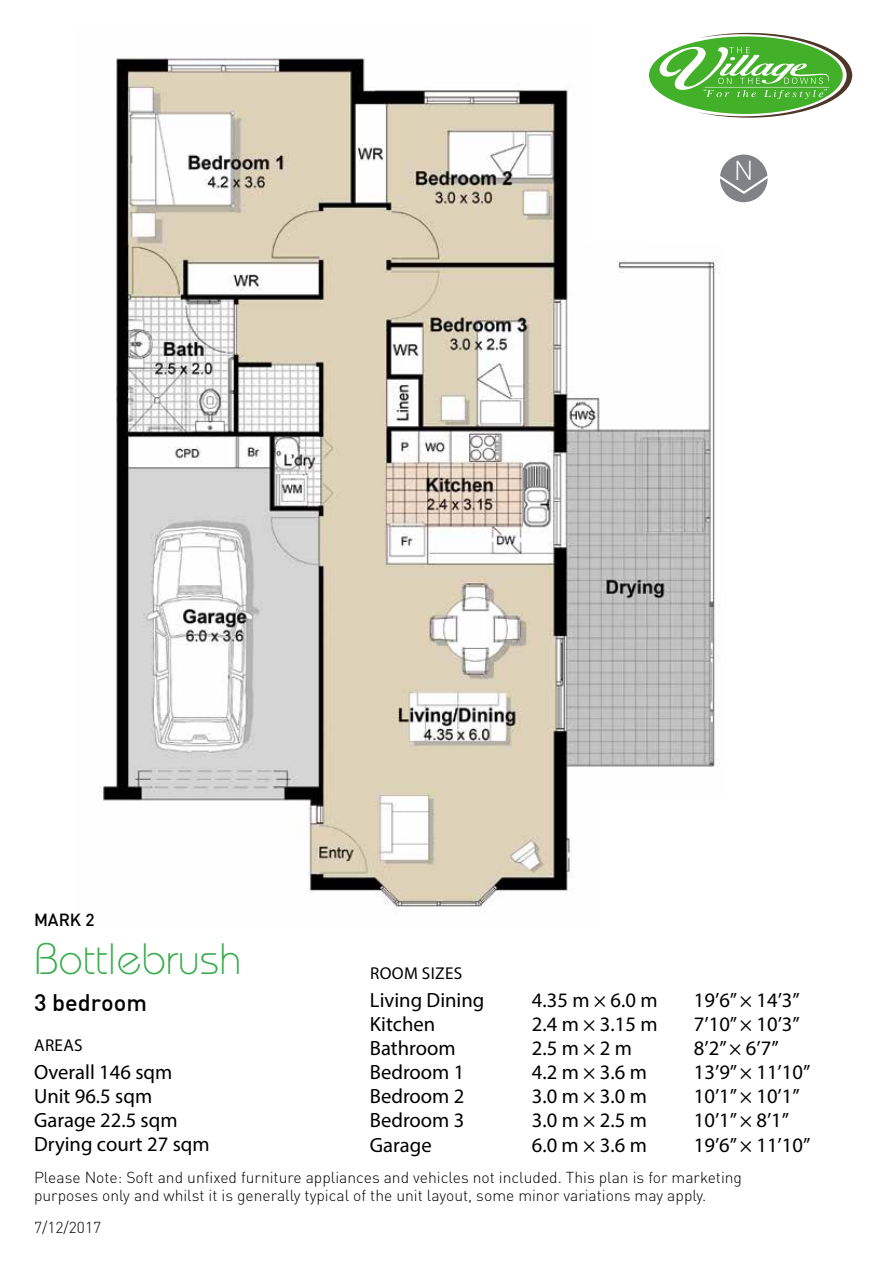
<style>
.page{position:relative;width:893px;height:1263px;background:#fff}
.page>*{position:absolute;margin:0;border:0;box-sizing:border-box;transform-origin:0 0}
.t1{font:300 43.95px "Bauhaus Std";color:#37ac49}
.t2{font:300 26.85px "DIN";color:#fff}
.t3{font:500 23.55px "DIN";color:#000}
.t4{font:20.55px/24px "Myriad Pro";color:#000}
.t5{font:17.25px "Myriad Pro";letter-spacing:.02em;color:#000}
.t6{font:500 17.25px "DIN";color:#000}
.t7{font:300 15.75px/18px "DIN Pro";color:#000}
</style>
<div class="page">
<div style="left:720px;top:155px;width:48px;height:47px;background:#808285;border-radius:50%"></div>
<svg style="left:725px;top:33px;width:127px;height:163px"></svg>
<img style="left:100px;top:34px;width:625px;height:874px">
<p class="t6" style="left:34px;top:909px;width:62px">MARK 2</p>
<h2 class="t2" style="left:734px;top:154px;width:21px">N</h2>
<h1 class="t1" style="left:34px;top:932px;width:209px">Bottlebrush</h1>
<p class="t3" style="left:34px;top:988px;width:115px">3 bedroom</p>
<p class="t5" style="left:34px;top:1035px;width:50px">AREAS</p>
<p class="t4" style="left:34px;top:1060px;width:177px">Overall 146 sqm<br>Unit 96.5 sqm<br>Garage 22.5 sqm<br>Drying court 27 sqm</p>
<p class="t5" style="left:370px;top:963px;width:94px">ROOM SIZES</p>
<p class="t4" style="left:370px;top:988px;width:116px">Living Dining</p>
<p class="t4" style="left:532px;top:988px;width:127px">4.35 m × 6.0 m</p>
<p class="t4" style="left:694px;top:988px;width:107px">19’6” × 14’3”</p>
<p class="t4" style="left:370px;top:1012px;width:67px">Kitchen</p>
<p class="t4" style="left:532px;top:1012px;width:127px">2.4 m × 3.15 m</p>
<p class="t4" style="left:694px;top:1012px;width:107px">7’10” × 10’3”</p>
<p class="t4" style="left:370px;top:1036px;width:87px">Bathroom</p>
<p class="t4" style="left:532px;top:1036px;width:102px">2.5 m × 2 m</p>
<p class="t4" style="left:694px;top:1036px;width:86px">8’2” × 6’7”</p>
<p class="t4" style="left:370px;top:1060px;width:96px">Bedroom 1</p>
<p class="t4" style="left:532px;top:1060px;width:117px">4.2 m × 3.6 m</p>
<p class="t4" style="left:694px;top:1060px;width:118px">13’9” × 11’10”</p>
<p class="t4" style="left:370px;top:1084px;width:96px">Bedroom 2</p>
<p class="t4" style="left:532px;top:1084px;width:117px">3.0 m × 3.0 m</p>
<p class="t4" style="left:694px;top:1084px;width:107px">10’1” × 10’1”</p>
<p class="t4" style="left:370px;top:1108px;width:96px">Bedroom 3</p>
<p class="t4" style="left:532px;top:1108px;width:117px">3.0 m × 2.5 m</p>
<p class="t4" style="left:694px;top:1108px;width:97px">10’1” × 8’1”</p>
<p class="t4" style="left:370px;top:1132px;width:63px">Garage</p>
<p class="t4" style="left:532px;top:1132px;width:117px">6.0 m × 3.6 m</p>
<p class="t4" style="left:694px;top:1132px;width:118px">19’6” × 11’10”</p>
<p class="t7" style="left:34px;top:1167px;width:710px">Please Note: Soft and unfixed furniture appliances and vehicles not included. This plan is for marketing purposes only and whilst it is generally typical of the unit layout, some minor variations may apply.</p>
<p class="t7" style="left:34px;top:1217px;width:69px">7/12/2017</p>
</div>
